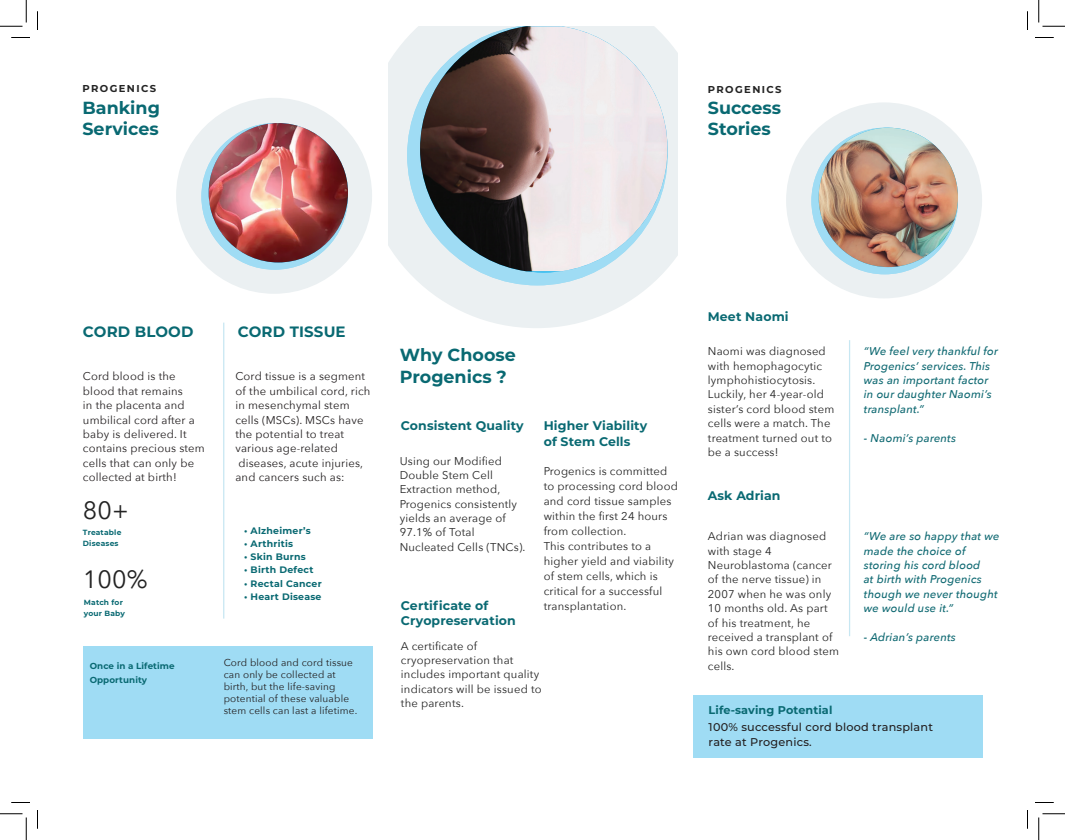
<style>
.page{position:relative;width:1065px;height:840px;background:#fff}
.page>*{position:absolute;margin:0;border:0;box-sizing:border-box;transform-origin:0 0}
.t1{font:25px "Avenir Next";color:#232323}
.t2{font:700 17.5px "Montserrat";color:#096972}
.t3{font:700 15px "Montserrat";letter-spacing:.01em;color:#096972}
.t4{font:700 12.5px "Montserrat";letter-spacing:.01em;color:#096972}
.t5{font:11.25px/14.4px "Avenir Next";letter-spacing:.02em;color:#232323}
.t6{font:11.25px/14.4px "Avenir Next";letter-spacing:.02em;color:#231f20}
.t7{font:italic 500 11.25px/14.4px "Avenir Next";letter-spacing:.015em;color:#0f6972}
.t8{font:500 11.25px "Montserrat";letter-spacing:.02em;color:#231f20}
.t9{font:700 11.25px "Montserrat";letter-spacing:.01em;color:#096972}
.t10{font:10px/11.9px "Avenir Next";letter-spacing:.015em;color:#231f20}
.t11{font:700 10px "Montserrat";letter-spacing:.14em;color:#232323}
.t12{font:700 9.38px "Montserrat";letter-spacing:.025em;color:#096972}
.t13{font:700 8.75px "Montserrat";letter-spacing:.01em;color:#096972}
.t14{font:700 7.5px/11.2px "Montserrat";letter-spacing:.025em;color:#096972}
</style>
<div class="page">
<div style="left:176px;top:98px;width:196px;height:196px;background:#ebf0f2;border-radius:50%"></div>
<svg style="left:201px;top:123px;width:147px;height:147px;background:#9cd3ea"></svg>
<img style="left:209px;top:123px;width:139px;height:139px;border-radius:70px">
<div style="left:83px;top:646px;width:289px;height:92px;background:#9fdcf4"></div>
<div style="left:694px;top:695px;width:289px;height:63px;background:#9fdcf4"></div>
<hr style="left:223px;top:323px;width:1px;height:296px;background:#c7e7f2">
<div style="left:786px;top:102px;width:196px;height:196px;background:#ebf0f2;border-radius:50%"></div>
<div style="left:811px;top:128px;width:147px;height:146px;background:#9fdcf4;border-radius:50%"></div>
<img style="left:819px;top:128px;width:139px;height:139px;border-radius:70px">
<svg style="left:388px;top:38px;width:290px;height:290px;fill:#ebf0f2"></svg>
<svg style="left:407px;top:26px;width:261px;height:259px;background:#d3eaf3"></svg>
<img style="left:420px;top:26px;width:248px;height:245px">
<hr style="left:849px;top:340px;width:1px;height:296px;background:#c7e7f2">
<svg style="left:11px;top:37px;width:19px;height:1px"></svg>
<svg style="left:1035px;top:37px;width:19px;height:1px"></svg>
<svg style="left:11px;top:802px;width:19px;height:1px"></svg>
<svg style="left:1035px;top:802px;width:19px;height:1px"></svg>
<svg style="left:37px;top:11px;width:1px;height:19px"></svg>
<svg style="left:37px;top:810px;width:1px;height:19px"></svg>
<svg style="left:1027px;top:11px;width:1px;height:19px"></svg>
<svg style="left:1027px;top:810px;width:1px;height:19px"></svg>
<svg style="left:0;top:0;width:27px;height:27px"></svg>
<svg style="left:0;top:814px;width:27px;height:26px"></svg>
<svg style="left:1039px;top:0;width:26px;height:27px"></svg>
<svg style="left:1039px;top:814px;width:26px;height:26px"></svg>
<p class="t11" style="left:82px;top:81px;width:75px">PROGENICS</p>
<p class="t2" style="left:82px;top:95px;width:79px">Banking</p>
<p class="t2" style="left:82px;top:116px;width:78px">Services</p>
<p class="t11" style="left:708px;top:82px;width:75px">PROGENICS</p>
<p class="t2" style="left:708px;top:95px;width:75px">Success</p>
<p class="t2" style="left:708px;top:117px;width:65px">Stories</p>
<p class="t4" style="left:708px;top:307px;width:82px">Meet Naomi</p>
<p class="t3" style="left:83px;top:321px;width:112px">CORD BLOOD</p>
<p class="t3" style="left:238px;top:321px;width:109px">CORD TISSUE</p>
<p class="t6" style="left:83px;top:369px;width:123px">Cord blood is the blood that remains<br>in the placenta and umbilical cord after a baby is delivered. It contains precious stem cells that can only be collected at birth!</p>
<p class="t1" style="left:83px;top:489px;width:47px">80+</p>
<p class="t14" style="left:83px;top:526px;width:40px">Treatable</p>
<p class="t14" style="left:83px;top:538px;width:37px">Diseases</p>
<p class="t1" style="left:83px;top:558px;width:66px">100%</p>
<p class="t14" style="left:84px;top:597px;width:43px">Match for your Baby</p>
<p class="t13" style="left:90px;top:659px;width:87px">Once in a Lifetime</p>
<p class="t13" style="left:90px;top:673px;width:59px">Opportunity</p>
<p class="t2" style="left:400px;top:343px;width:117px">Why Choose</p>
<p class="t2" style="left:400px;top:364px;width:109px">Progenics ?</p>
<p class="t6" style="left:235px;top:369px;width:137px">Cord tissue is a segment of the umbilical cord, rich in mesenchymal stem cells (MSCs). MSCs have the potential to treat various age-related</p>
<p class="t6" style="left:235px;top:455px;width:129px">diseases, acute injuries, and cancers such as:</p>
<p class="t5" style="left:544px;top:463px;width:136px;line-height:15px">Progenics is committed to processing cord blood and cord tissue samples within the first 24 hours from collection.</p>
<p class="t5" style="left:544px;top:538px;width:109px">This contributes to a</p>
<p class="t5" style="left:544px;top:553px;width:132px;line-height:15px">higher yield and viability of stem cells, which is critical for a successful transplantation.</p>
<p class="t4" style="left:401px;top:417px;width:124px">Consistent Quality</p>
<p class="t4" style="left:544px;top:417px;width:105px">Higher Viability</p>
<p class="t4" style="left:544px;top:432px;width:88px">of Stem Cells</p>
<p class="t5" style="left:400px;top:453px;width:119px">Using our Modified<br>Double Stem Cell<br>Extraction method,<br>Progenics consistently yields an average of<br>97.1% of Total</p>
<p class="t5" style="left:400px;top:539px;width:127px">Nucleated Cells (TNCs).</p>
<p class="t12" style="left:244px;top:524px;width:68px">• Alzheimer’s</p>
<p class="t12" style="left:244px;top:537px;width:50px">• Arthritis</p>
<p class="t12" style="left:244px;top:550px;width:63px">• Skin Burns</p>
<p class="t12" style="left:244px;top:563px;width:71px">• Birth Defect</p>
<p class="t12" style="left:244px;top:576px;width:79px">• Rectal Cancer</p>
<p class="t12" style="left:244px;top:590px;width:79px">• Heart Disease</p>
<p class="t4" style="left:401px;top:596px;width:89px">Certificate of</p>
<p class="t4" style="left:401px;top:611px;width:116px">Cryopreservation</p>
<p class="t10" style="left:224px;top:656px;width:135px">Cord blood and cord tissue can only be collected at birth, but the life-saving potential of these valuable stem cells can last a lifetime.</p>
<p class="t5" style="left:401px;top:638px;width:78px">A certificate of</p>
<p class="t5" style="left:401px;top:652px;width:142px">cryopreservation that includes important quality indicators will be issued to the parents.</p>
<p class="t5" style="left:708px;top:344px;width:128px">Naomi was diagnosed with hemophagocytic lymphohistiocytosis.<br>Luckily, her 4-year-old sister’s cord blood stem cells were a match. The treatment turned out to be a success!</p>
<p class="t7" style="left:864px;top:344px;width:136px">“We feel very thankful for<br>Progenics’ services. This was an important factor in our daughter Naomi’s transplant.”</p>
<p class="t7" style="left:864px;top:430px;width:94px">- Naomi’s parents</p>
<p class="t4" style="left:708px;top:487px;width:74px">Ask Adrian</p>
<p class="t5" style="left:708px;top:529px;width:120px">Adrian was diagnosed with stage 4</p>
<p class="t5" style="left:708px;top:557px;width:133px">Neuroblastoma (cancer of the nerve tissue) in<br>2007 when he was only<br>10 months old. As part of his treatment, he received a transplant of his own cord blood stem cells.</p>
<p class="t9" style="left:709px;top:701px;width:125px">Life-saving Potential</p>
<p class="t7" style="left:864px;top:529px;width:137px">“We are so happy that we made the choice of</p>
<p class="t7" style="left:864px;top:558px;width:136px">storing his cord blood<br>at birth with Progenics though we never thought we would use it.”</p>
<p class="t7" style="left:864px;top:629px;width:94px">- Adrian’s parents</p>
<p class="t8" style="left:709px;top:720px;width:226px">100% successful cord blood transplant</p>
<p class="t8" style="left:709px;top:734px;width:105px">rate at Progenics.</p>
</div>
